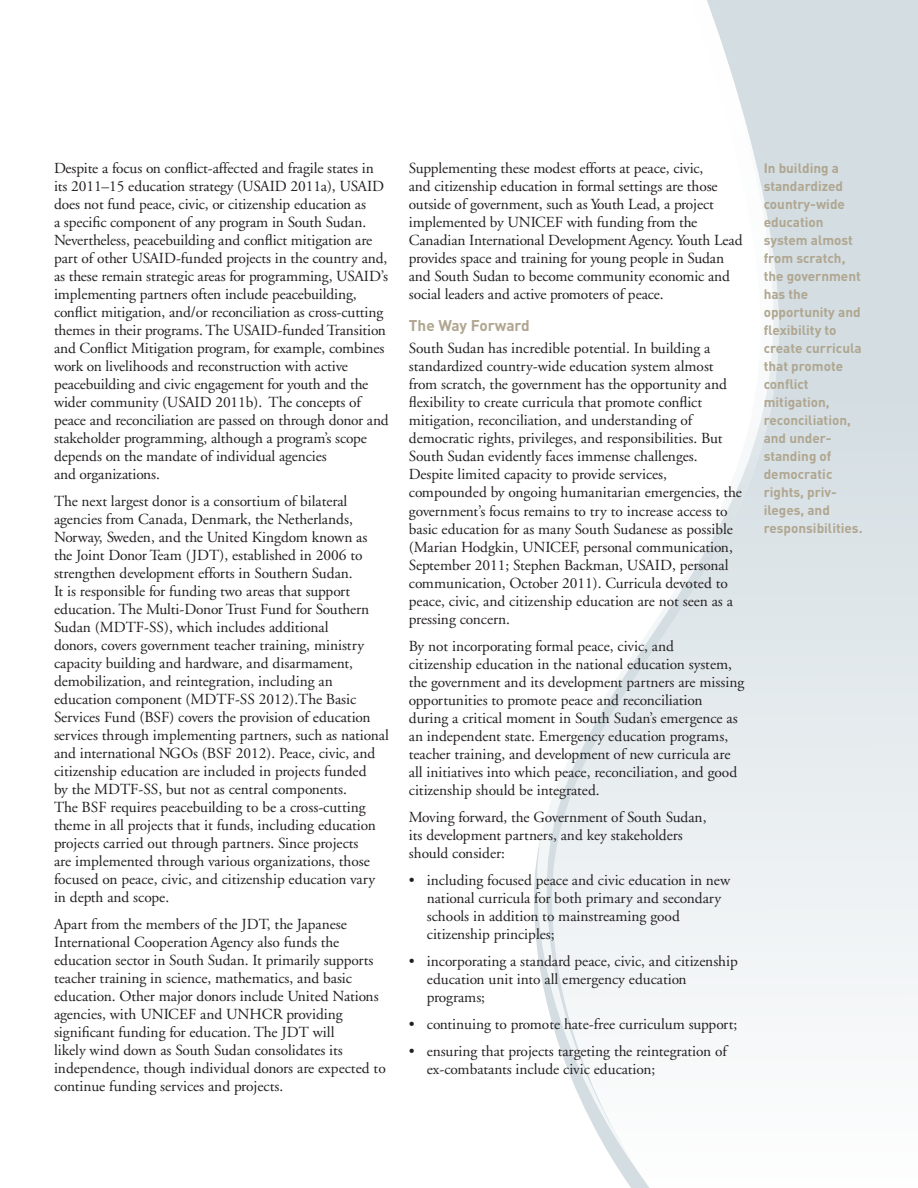
<style>
.page{position:relative;width:918px;height:1188px;background:#fff}
.page>*{position:absolute;margin:0;border:0;box-sizing:border-box;transform-origin:0 0}
.t1{font:15.3px/18px "Adobe Garamond";color:#231f20}
.t2{font:700 15.3px "DIN";color:#b0a690}
.t3{font:700 13.5px/18px "DIN";color:#b0a690}
</style>
<div class="page">
<svg style="left:773px;top:0;width:145px;height:1017px;background:#dde5e8"></svg>
<svg style="left:536px;top:0;width:237px;height:1188px"></svg>
<p class="t1" style="left:54px;top:160px;width:336px">Despite a focus on conflict-affected and fragile states in its 2011–15 education strategy (USAID 2011a), USAID does not fund peace, civic, or citizenship education as<br>a specific component of any program in South Sudan.<br>Nevertheless, peacebuilding and conflict mitigation are part of other USAID-funded projects in the country and, as these remain strategic areas for programming, USAID’s implementing partners often include peacebuilding, conflict mitigation, and/or reconciliation as cross-cutting themes in their programs. The USAID-funded Transition and Conflict Mitigation program, for example, combines work on livelihoods and reconstruction with active peacebuilding and civic engagement for youth and the wider community (USAID 2011b). The concepts of peace and reconciliation are passed on through donor and stakeholder programming, although a program’s scope depends on the mandate of individual agencies<br>and organizations.</p>
<p class="t1" style="left:54px;top:493px;width:336px">The next largest donor is a consortium of bilateral agencies from Canada, Denmark, the Netherlands, Norway, Sweden, and the United Kingdom known as the Joint Donor Team (JDT), established in 2006 to strengthen development efforts in Southern Sudan.<br>It is responsible for funding two areas that support education. The Multi-Donor Trust Fund for Southern Sudan (MDTF-SS), which includes additional<br>donors, covers government teacher training, ministry capacity building and hardware, and disarmament, demobilization, and reintegration, including an education component (MDTF-SS 2012).The Basic Services Fund (BSF) covers the provision of education services through implementing partners, such as national and international NGOs (BSF 2012). Peace, civic, and citizenship education are included in projects funded<br>by the MDTF-SS, but not as central components.<br>The BSF requires peacebuilding to be a cross-cutting theme in all projects that it funds, including education projects carried out through partners. Since projects<br>are implemented through various organizations, those focused on peace, civic, and citizenship education vary in depth and scope.</p>
<p class="t1" style="left:54px;top:916px;width:333px">Apart from the members of the JDT, the Japanese International Cooperation Agency also funds the education sector in South Sudan. It primarily supports teacher training in science, mathematics, and basic education. Other major donors include United Nations agencies, with UNICEF and UNHCR providing significant funding for education. The JDT will<br>likely wind down as South Sudan consolidates its independence, though individual donors are expected to continue funding services and projects.</p>
<p class="t1" style="left:409px;top:160px;width:335px">Supplementing these modest efforts at peace, civic,<br>and citizenship education in formal settings are those outside of government, such as Youth Lead, a project implemented by UNICEF with funding from the Canadian International Development Agency. Youth Lead provides space and training for young people in Sudan and South Sudan to become community economic and social leaders and active promoters of peace.</p>
<p class="t2" style="left:409px;top:315px;width:122px">The Way Forward</p>
<p class="t1" style="left:409px;top:340px;width:335px">South Sudan has incredible potential. In building a standardized country-wide education system almost from scratch, the government has the opportunity and flexibility to create curricula that promote conflict mitigation, reconciliation, and understanding of democratic rights, privileges, and responsibilities. But South Sudan evidently faces immense challenges.<br>Despite limited capacity to provide services, compounded by ongoing humanitarian emergencies, the government’s focus remains to try to increase access to basic education for as many South Sudanese as possible (Marian Hodgkin, UNICEF, personal communication, September 2011; Stephen Backman, USAID, personal communication, October 2011). Curricula devoted to peace, civic, and citizenship education are not seen as a pressing concern.</p>
<p class="t1" style="left:409px;top:637px;width:337px">By not incorporating formal peace, civic, and<br>citizenship education in the national education system, the government and its development partners are missing opportunities to promote peace and reconciliation during a critical moment in South Sudan’s emergence as an independent state. Emergency education programs, teacher training, and development of new curricula are all initiatives into which peace, reconciliation, and good citizenship should be integrated.</p>
<p class="t1" style="left:409px;top:808px;width:299px">Moving forward, the Government of South Sudan, its development partners, and key stakeholders should consider:</p>
<p class="t1" style="left:427px;top:871px;width:305px;text-indent:-18px">• including focused peace and civic education in new national curricula for both primary and secondary schools in addition to mainstreaming good citizenship principles;</p>
<p class="t1" style="left:427px;top:952px;width:313px;text-indent:-18px">• incorporating a standard peace, civic, and citizenship education unit into all emergency education programs;</p>
<p class="t1" style="left:409px;top:1015px;width:330px">• continuing to promote hate-free curriculum support;</p>
<p class="t1" style="left:427px;top:1042px;width:302px;text-indent:-18px">• ensuring that projects targeting the reintegration of ex-combatants include civic education;</p>
<p class="t3" style="left:764px;top:159px;width:100px">In building a standardized country-wide education system almost from scratch, the government has the opportunity and flexibility to create curricula that promote conflict mitigation, reconciliation, and under&shy;standing of democratic rights, priv&shy;ileges, and responsibilities.</p>
</div>
